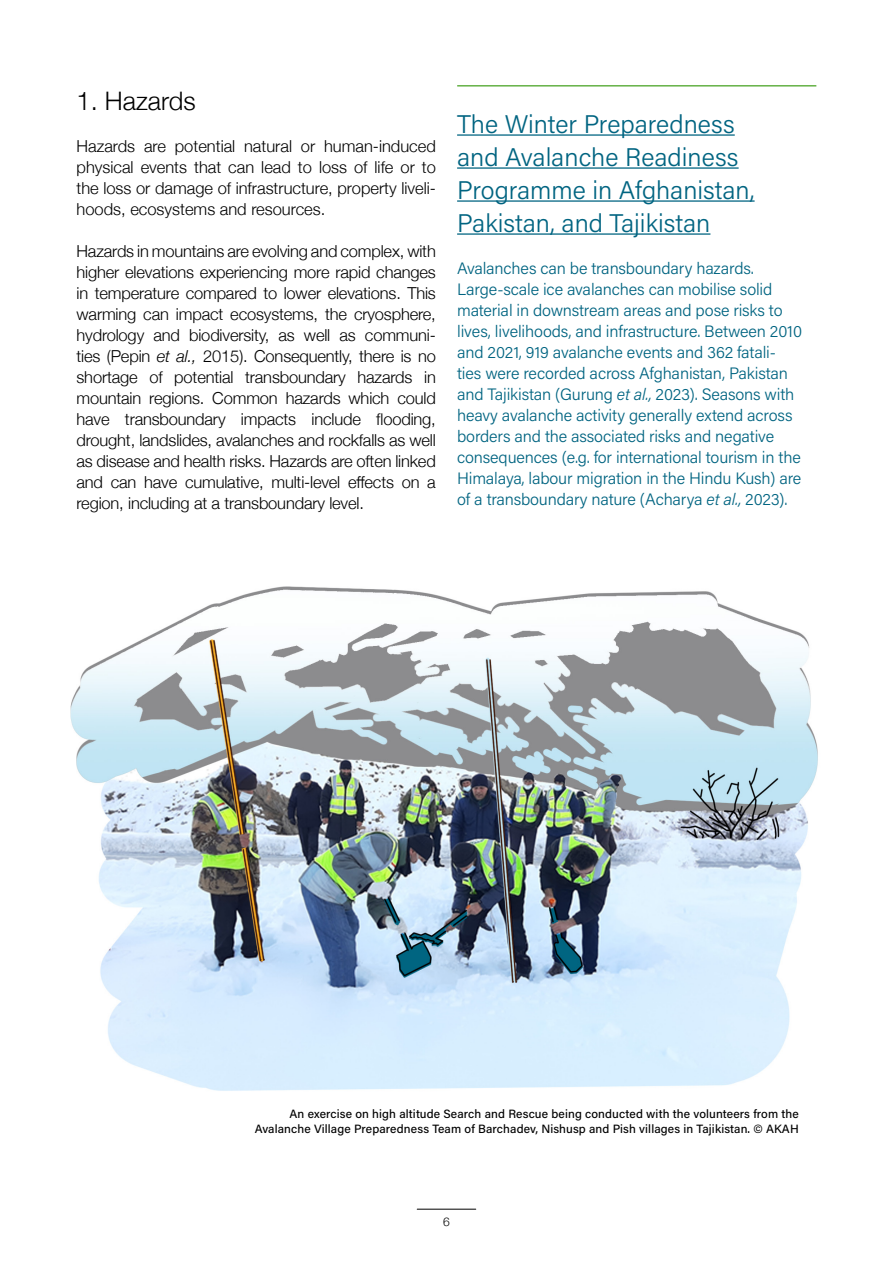
<style>
.page{position:relative;width:893px;height:1263px;background:#fff}
.page>*{position:absolute;margin:0;border:0;box-sizing:border-box;transform-origin:0 0}
.t1{font:300 25.5px "Acumin Pro";color:#006481}
.t2{font:300 25.5px "Helvetica Neue";color:#000}
.t3{font:300 16.5px/21px "Helvetica Neue";letter-spacing:-.01em;color:#000;text-align:justify}
.t4{font:300 16.5px/21px "Acumin Pro";letter-spacing:-.01em;color:#006481}
.t5{font:500 12px "Acumin Pro";letter-spacing:.01em;color:#000}
.t6{font:300 12px "Helvetica Neue";color:#000}
.s1{font-style:italic}
</style>
<div class="page">
<hr style="left:417px;top:1209px;width:59px;height:1px;background:#000">
<img style="left:70px;top:586px;width:748px;height:505px">
<hr style="left:457px;top:134px;width:278px;height:2px;background:#006481">
<hr style="left:457px;top:167px;width:282px;height:2px;background:#006481">
<hr style="left:457px;top:200px;width:298px;height:2px;background:#006481">
<hr style="left:457px;top:233px;width:253px;height:2px;background:#006481">
<hr style="left:457px;top:85px;width:359px;height:2px;background:#64b145">
<p class="t2" style="left:77px;top:80px;width:121px">1. Hazards</p>
<p class="t3" style="left:77px;top:134px;width:361px">Hazards are potential natural or human-induced physical events that can lead to loss of life or to the loss or damage of infrastructure, property liveli&shy;hoods, ecosystems and resources.</p>
<p class="t3" style="left:77px;top:239px;width:361px">Hazards in mountains are evolving and complex, with higher elevations experiencing more rapid changes in temperature compared to lower elevations. This warming can impact ecosystems, the cryosphere, hydrology and biodiversity, as well as communi&shy;ties (Pepin <span class="s1">et al.,</span> 2015). Consequently, there is no shortage of potential transboundary hazards in mountain regions. Common hazards which could have transboundary impacts include flooding, drought, landslides, avalanches and rockfalls as well as disease and health risks. Hazards are often linked and can have cumulative, multi-level effects on a region, including at a transboundary level.</p>
<p class="t1" style="left:457px;top:106px;width:279px">The Winter Preparedness</p>
<p class="t1" style="left:457px;top:139px;width:283px">and Avalanche Readiness</p>
<p class="t1" style="left:457px;top:172px;width:299px">Programme in Afghanistan,</p>
<p class="t1" style="left:457px;top:205px;width:255px">Pakistan, and Tajikistan</p>
<p class="t4" style="left:457px;top:257px;width:346px">Avalanches can be transboundary hazards.<br>Large-scale ice avalanches can mobilise solid material in downstream areas and pose risks to lives, livelihoods, and infrastructure. Between 2010 and 2021, 919 avalanche events and 362 fatali&shy;ties were recorded across Afghanistan, Pakistan and Tajikistan (Gurung <span class="s1">et al.,</span> 2023). Seasons with heavy avalanche activity generally extend across borders and the associated risks and negative consequences (e.g. for international tourism in the Himalaya, labour migration in the Hindu Kush) are of a transboundary nature (Acharya <span class="s1">et al.,</span> 2023).</p>
<p class="t5" style="left:289px;top:1106px;width:511px">An exercise on high altitude Search and Rescue being conducted with the volunteers from the</p>
<p class="t5" style="left:255px;top:1121px;width:546px">Avalanche Village Preparedness Team of Barchadev, Nishusp and Pish villages in Tajikistan. © AKAH</p>
<p class="t6" style="left:443px;top:1212px;width:8px">6</p>
</div>
